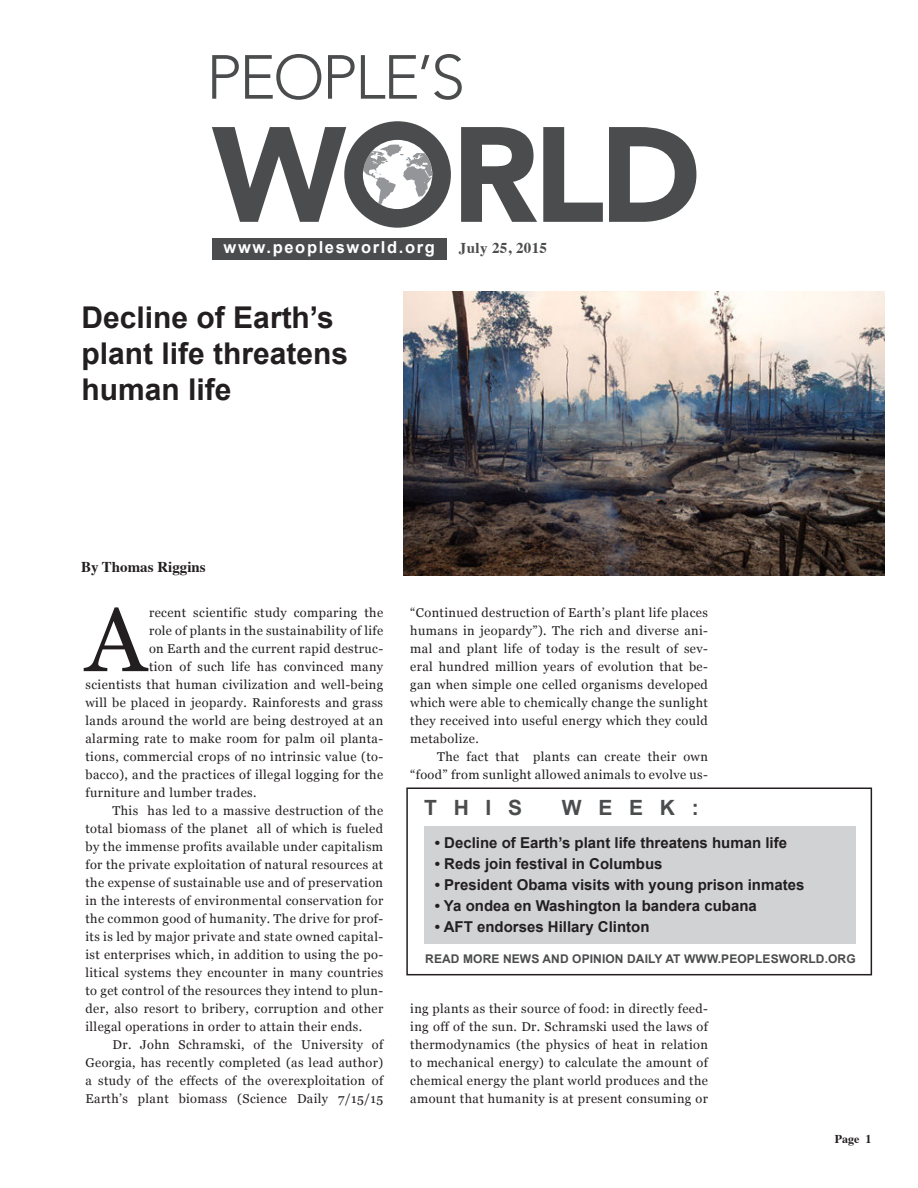
<style>
.page{position:relative;width:918px;height:1188px;background:#fff}
.page>*{position:absolute;margin:0;border:0;box-sizing:border-box;transform-origin:0 0}
.caps_paragraph{font:90.75px "Georgia";color:#231f20}
.title_arial-medium{font:700 30px/36px "Arial";color:#231f20}
.title_arial-Tiny{font:700 21px "Arial";letter-spacing:.8em;color:#4b4c4d}
.t1{font:700 16.5px "Arial";letter-spacing:.1em;color:#fff}
.t2{font:700 15px "Arial";color:#231f20}
.by_line{font:700 15px "Times";color:#231f20}
.by_line-2{font:700 15px "Times";letter-spacing:.025em;color:#4b4c4d}
.body-text{font:12.75px/18px "Georgia";letter-spacing:.03em;color:#231f20;text-align:justify}
.caps_paragraph-2{font:12.75px "Georgia";letter-spacing:.03em;color:#231f20}
.title_arial-Tiny-2{font:700 12px "Arial";letter-spacing:.01em;color:#4b4c4d}
.by_line-3{font:700 12px "Times";color:#231f20}
</style>
<div class="page">
<div style="left:212px;top:238px;width:235px;height:21px;background:#4b4c4d"></div>
<svg style="left:212px;top:55px;width:27px;height:44px"></svg>
<svg style="left:245px;top:54px;width:76px;height:46px"></svg>
<svg style="left:328px;top:55px;width:27px;height:44px"></svg>
<svg style="left:361px;top:54px;width:101px;height:46px"></svg>
<svg style="left:461px;top:127px;width:76px;height:95px"></svg>
<svg style="left:543px;top:127px;width:60px;height:95px"></svg>
<svg style="left:609px;top:127px;width:87px;height:95px"></svg>
<svg style="left:212px;top:121px;width:239px;height:107px"></svg>
<div style="left:424px;top:826px;width:432px;height:118px;background:#d1d2d4"></div>
<div style="left:406px;top:788px;width:466px;height:187px;border:2px solid #231f20"></div>
<img style="left:404px;top:291px;width:481px;height:285px">
<p class="t1" style="left:224px;top:237px;width:213px">www.peoplesworld.org</p>
<p class="by_line-2" style="left:459px;top:234px;width:90px">July 25, 2015</p>
<p class="title_arial-medium" style="left:82px;top:300px;width:268px">Decline of Earth’s plant life threatens</p>
<p class="title_arial-medium" style="left:82px;top:372px;width:152px">human life</p>
<p class="by_line" style="left:81px;top:553px;width:126px">By Thomas Riggins</p>
<p class="caps_paragraph" style="left:86px;top:585px;width:62px">A</p>
<p class="caps_paragraph-2" style="left:149px;top:605px;width:236px">recent scientific study comparing the</p>
<p class="caps_paragraph-2" style="left:149px;top:623px;width:236px">role of plants in the sustainability of life</p>
<p class="caps_paragraph-2" style="left:149px;top:641px;width:236px">on Earth and the current rapid destruc-</p>
<p class="caps_paragraph-2" style="left:149px;top:659px;width:236px">tion of such life has convinced many</p>
<p class="caps_paragraph-2" style="left:86px;top:677px;width:299px">scientists that human civilization and well-being</p>
<p class="caps_paragraph-2" style="left:86px;top:695px;width:299px">will be placed in jeopardy. Rainforests and grass</p>
<p class="caps_paragraph-2" style="left:86px;top:713px;width:299px">lands around the world are being destroyed at an</p>
<p class="caps_paragraph-2" style="left:86px;top:731px;width:299px">alarming rate to make room for palm oil planta-</p>
<p class="caps_paragraph-2" style="left:86px;top:749px;width:299px">tions, commercial crops of no intrinsic value (to-</p>
<p class="caps_paragraph-2" style="left:86px;top:767px;width:299px">bacco), and the practices of illegal logging for the</p>
<p class="caps_paragraph-2" style="left:86px;top:785px;width:173px">furniture and lumber trades.</p>
<p class="body-text" style="left:86px;top:802px;width:299px;text-indent:27px">This has led to a massive destruction of the total biomass of the planet all of which is fueled by the immense profits available under capitalism for the private exploitation of natural resources at the expense of sustainable use and of preservation in the interests of environmental conservation for the common good of humanity. The drive for prof&shy;its is led by major private and state owned capital&shy;ist enterprises which, in addition to using the po&shy;litical systems they encounter in many countries to get control of the resources they intend to plun&shy;der, also resort to bribery, corruption and other illegal operations in order to attain their ends.</p>
<p class="body-text" style="left:86px;top:1036px;width:299px;text-indent:27px">Dr. John Schramski, of the University of Georgia, has recently completed (as lead author) a study of the effects of the overexploitation of Earth’s plant biomass (Science Daily 7/15/15</p>
<p class="body-text" style="left:410px;top:604px;width:299px">“Continued destruction of Earth’s plant life places humans in jeopardy”). The rich and diverse ani&shy;mal and plant life of today is the result of sev&shy;eral hundred million years of evolution that be&shy;gan when simple one celled organisms developed which were able to chemically change the sunlight they received into useful energy which they could metabolize.</p>
<p class="body-text" style="left:410px;top:748px;width:299px;text-align:right">The fact that plants can create their own “food” from sunlight allowed animals to evolve us-</p>
<p class="title_arial-Tiny" style="left:424px;top:794px;width:100px">THIS</p>
<p class="title_arial-Tiny" style="left:562px;top:794px;width:139px">WEEK:</p>
<p class="t2" style="left:435px;top:833px;width:354px">• Decline of Earth’s plant life threatens human life</p>
<p class="t2" style="left:435px;top:854px;width:229px">• Reds join festival in Columbus</p>
<p class="t2" style="left:435px;top:875px;width:371px">• President Obama visits with young prison inmates</p>
<p class="t2" style="left:435px;top:896px;width:324px">• Ya ondea en Washington la bandera cubana</p>
<p class="t2" style="left:435px;top:917px;width:216px">• AFT endorses Hillary Clinton</p>
<p class="title_arial-Tiny-2" style="left:425px;top:951px;width:432px">READ MORE NEWS AND OPINION DAILY AT WWW.PEOPLESWORLD.ORG</p>
<p class="body-text" style="left:410px;top:1000px;width:299px">ing plants as their source of food: in directly feed&shy;ing off of the sun. Dr. Schramski used the laws of thermodynamics (the physics of heat in relation to mechanical energy) to calculate the amount of chemical energy the plant world produces and the amount that humanity is at present consuming or</p>
<p class="by_line-3" style="left:835px;top:1127px;width:38px">Page 1</p>
</div>
